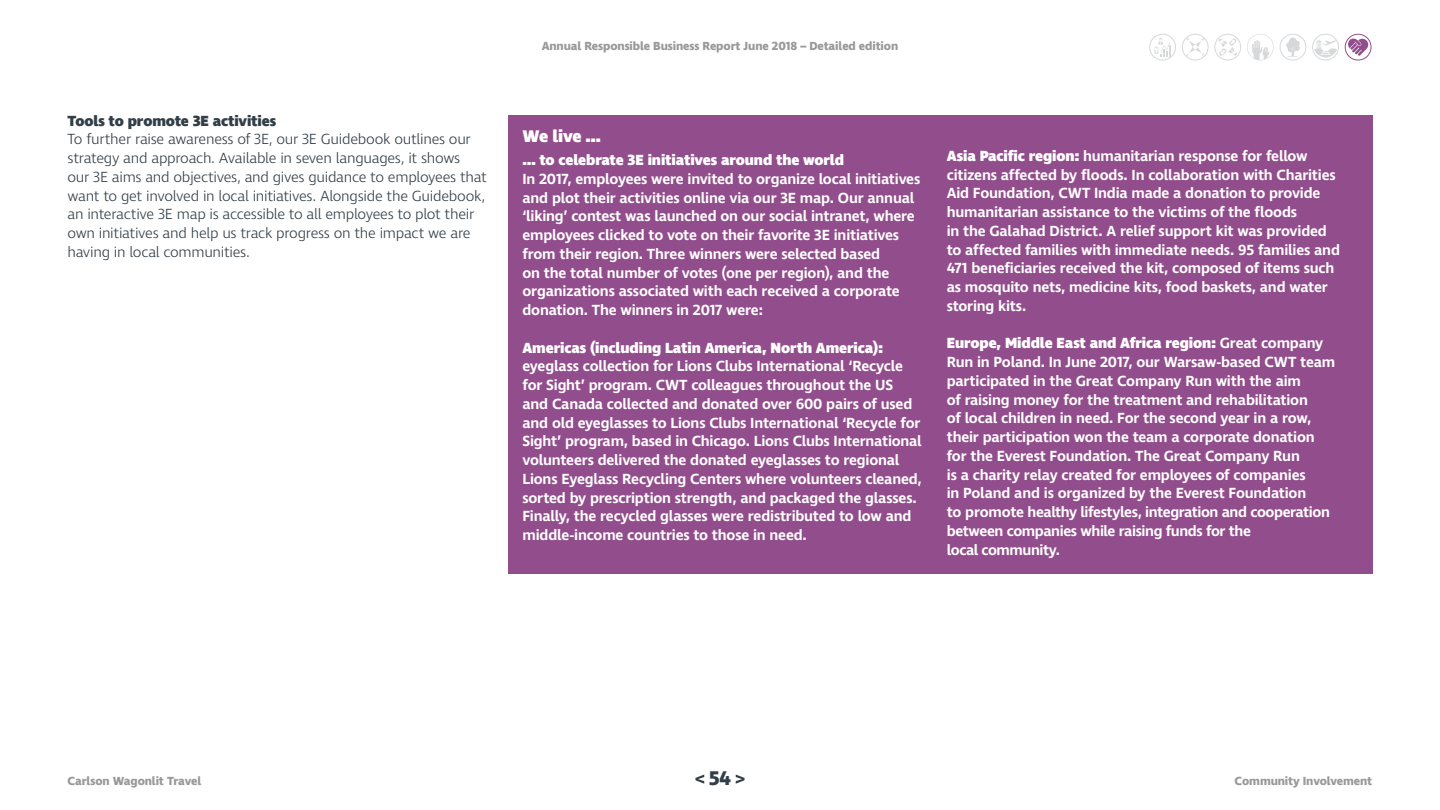
<style>
.page{position:relative;width:1440px;height:810px;background:#fff}
.page>*{position:absolute;margin:0;border:0;box-sizing:border-box;transform-origin:0 0}
.t1{font:700 20.25px "Ingra";color:#333f48}
.t2{font:800 17.25px "Ingra";letter-spacing:-.02em;color:#fff}
.t3{font:600 15px/18.8px "Ingra";letter-spacing:-.015em;color:#fff}
.t4{font:300 15px/18.8px "Ingra";letter-spacing:-.02em;color:#333f48}
.t5{font:800 15px "Ingra";letter-spacing:-.01em;color:#fff}
.t6{font:800 15px "Ingra";letter-spacing:-.01em;color:#333f48}
.t7{font:700 12px "Ingra";letter-spacing:-.01em;color:#999}
.s1{font-weight:800}
</style>
<div class="page">
<div style="left:508px;top:116px;width:864px;height:458px;background:#924e8c"></div>
<svg style="left:736px;top:775px;width:9px;height:9px"></svg>
<svg style="left:695px;top:775px;width:9px;height:9px"></svg>
<svg style="left:1344px;top:33px;width:28px;height:29px"></svg>
<svg style="left:1345px;top:34px;width:26px;height:26px"></svg>
<div style="left:1345px;top:34px;width:26px;height:26px;border:1px solid #924e8c;border-radius:50%"></div>
<svg style="left:1348px;top:39px;width:20px;height:17px"></svg>
<svg style="left:1311px;top:33px;width:29px;height:29px"></svg>
<svg style="left:1313px;top:34px;width:25px;height:26px"></svg>
<div style="left:1312px;top:34px;width:27px;height:26px;border:1px solid #d6d8da;border-radius:50%"></div>
<svg style="left:1314px;top:40px;width:23px;height:17px"></svg>
<svg style="left:1247px;top:34px;width:27px;height:26px"></svg>
<svg style="left:1181px;top:33px;width:29px;height:29px"></svg>
<svg style="left:1182px;top:34px;width:26px;height:26px"></svg>
<div style="left:1182px;top:34px;width:26px;height:26px;border:1px solid #d6d8da;border-radius:50%"></div>
<svg style="left:1186px;top:37px;width:19px;height:19px"></svg>
<svg style="left:1213px;top:33px;width:29px;height:29px"></svg>
<svg style="left:1215px;top:34px;width:26px;height:26px"></svg>
<div style="left:1214px;top:34px;width:27px;height:26px;border:1px solid #d6d8da;border-radius:50%"></div>
<svg style="left:1219px;top:38px;width:18px;height:18px"></svg>
<svg style="left:1279px;top:33px;width:28px;height:29px"></svg>
<div style="left:1280px;top:34px;width:26px;height:26px;background:#fff;border-radius:50%"></div>
<div style="left:1280px;top:34px;width:26px;height:26px;border:1px solid #d6d8da;border-radius:50%"></div>
<svg style="left:1286px;top:38px;width:14px;height:19px"></svg>
<svg style="left:1148px;top:33px;width:29px;height:29px"></svg>
<svg style="left:1150px;top:34px;width:26px;height:26px"></svg>
<div style="left:1149px;top:34px;width:27px;height:26px;border:1px solid #d6d8da;border-radius:50%"></div>
<svg style="left:1154px;top:38px;width:17px;height:19px"></svg>
<p class="t7" style="left:542px;top:38px;width:358px">Annual Responsible Business Report June 2018 – Detailed edition</p>
<p class="t6" style="left:68px;top:111px;width:210px">Tools to promote 3E activities</p>
<p class="t4" style="left:68px;top:131px;width:421px">To further raise awareness of 3E, our 3E Guidebook outlines our strategy and approach. Available in seven languages, it shows<br>our 3E aims and objectives, and gives guidance to employees that want to get involved in local initiatives. Alongside the Guidebook, an interactive 3E map is accessible to all employees to plot their own initiatives and help us track progress on the impact we are having in local communities.</p>
<p class="t2" style="left:522px;top:125px;width:80px">We live …</p>
<p class="t5" style="left:522px;top:150px;width:323px">… to celebrate 3E initiatives around the world</p>
<p class="t3" style="left:522px;top:170px;width:399px">In 2017, employees were invited to organize local initiatives and plot their activities online via our 3E map. Our annual ‘liking’ contest was launched on our social intranet, where employees clicked to vote on their favorite 3E initiatives from their region. Three winners were selected based<br>on the total number of votes (one per region), and the organizations associated with each received a corporate donation. The winners in 2017 were:</p>
<p class="t5" style="left:522px;top:338px;width:362px">Americas (including Latin America, North America):</p>
<p class="t3" style="left:522px;top:358px;width:401px">eyeglass collection for Lions Clubs International ‘Recycle for Sight’ program. CWT colleagues throughout the US and Canada collected and donated over 600 pairs of used and old eyeglasses to Lions Clubs International ‘Recycle for Sight’ program, based in Chicago. Lions Clubs International volunteers delivered the donated eyeglasses to regional Lions Eyeglass Recycling Centers where volunteers cleaned, sorted by prescription strength, and packaged the glasses.<br>Finally, the recycled glasses were redistributed to low and middle-income countries to those in need.</p>
<p class="t3" style="left:947px;top:147px;width:395px"><span class="s1">Asia Pacific region:</span> humanitarian response for fellow citizens affected by floods. In collaboration with Charities Aid Foundation, CWT India made a donation to provide humanitarian assistance to the victims of the floods<br>in the Galahad District. A relief support kit was provided to affected families with immediate needs. 95 families and 471 beneficiaries received the kit, composed of items such as mosquito nets, medicine kits, food baskets, and water storing kits.</p>
<p class="t3" style="left:947px;top:335px;width:390px"><span class="s1">Europe, Middle East and Africa region:</span> Great company Run in Poland. In June 2017, our Warsaw-based CWT team participated in the Great Company Run with the aim<br>of raising money for the treatment and rehabilitation<br>of local children in need. For the second year in a row, their participation won the team a corporate donation for the Everest Foundation. The Great Company Run<br>is a charity relay created for employees of companies<br>in Poland and is organized by the Everest Foundation<br>to promote healthy lifestyles, integration and cooperation between companies while raising funds for the<br>local community.</p>
<h1 class="t1" style="left:709px;top:765px;width:24px">54</h1>
<p class="t7" style="left:67px;top:773px;width:135px">Carlson Wagonlit Travel</p>
<p class="t7" style="left:1235px;top:773px;width:139px">Community Involvement</p>
</div>
